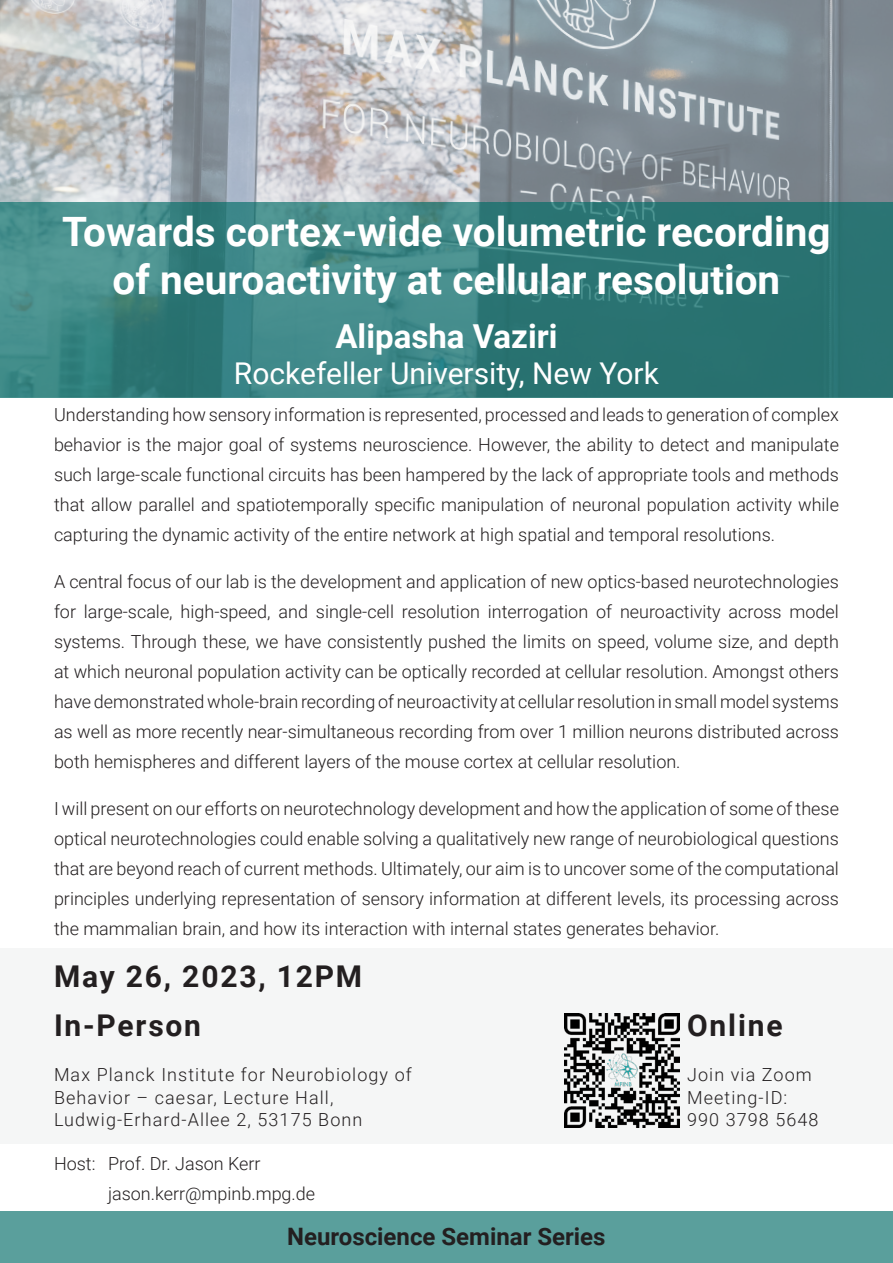
<style>
.page{position:relative;width:893px;height:1263px;background:#fff}
.page>*{position:absolute;margin:0;border:0;box-sizing:border-box;transform-origin:0 0}
.t1{font:700 40.5px/48.6px "Roboto";color:#fff;text-align:center}
.t2{font:700 33px "Roboto";color:#fff}
.t3{font:700 30px "Roboto";letter-spacing:.06em;color:#231f20}
.t4{font:30px "Roboto";color:#fff}
.t5{font:700 24px "Roboto";color:#231f20}
.t6{font:300 18px/30px "Roboto";color:#231f20;text-align:justify}
.t7{font:300 18px/22.5px "Roboto";letter-spacing:.06em;color:#231f20}
</style>
<div class="page">
<div style="left:0;top:1211px;width:893px;height:52px;background:#5a9f9c"></div>
<img style="left:0;top:0;width:893px;height:202px">
<svg style="left:0;top:202px;width:893px;height:196px;background:#367e7d"></svg>
<div style="left:0;top:948px;width:893px;height:195px;background:#f5f6f6"></div>
<img style="left:565px;top:1014px;width:114px;height:113px">
<p class="t1" style="left:62px;top:205px;width:770px">Towards cortex-wide volumetric recording of neuroactivity at cellular resolution</p>
<p class="t2" style="left:335px;top:313px;width:224px">Alipasha Vaziri</p>
<p class="t4" style="left:234px;top:353px;width:427px">Rockefeller University, New York</p>
<p class="t6" style="left:54px;top:399px;width:786px">Understanding how sensory information is represented, processed and leads to generation of complex behavior is the major goal of systems neuroscience. However, the ability to detect and manipulate such large-scale functional circuits has been hampered by the lack of appropriate tools and methods that allow parallel and spatiotemporally specific manipulation of neuronal population activity while capturing the dynamic activity of the entire network at high spatial and temporal resolutions.</p>
<p class="t6" style="left:54px;top:566px;width:786px">A central focus of our lab is the development and application of new optics-based neurotechnologies for large-scale, high-speed, and single-cell resolution interrogation of neuroactivity across model systems. Through these, we have consistently pushed the limits on speed, volume size, and depth at which neuronal population activity can be optically recorded at cellular resolution. Amongst others have demonstrated whole-brain recording of neuroactivity at cellular resolution in small model systems as well as more recently near-simultaneous recording from over 1 million neurons distributed across both hemispheres and different layers of the mouse cortex at cellular resolution.</p>
<p class="t6" style="left:54px;top:793px;width:786px">I will present on our efforts on neurotechnology development and how the application of some of these optical neurotechnologies could enable solving a qualitatively new range of neurobiological questions that are beyond reach of current methods. Ultimately, our aim is to uncover some of the computational principles underlying representation of sensory information at different levels, its processing across the mammalian brain, and how its interaction with internal states generates behavior.</p>
<p class="t3" style="left:54px;top:955px;width:310px">May 26, 2023, 12PM</p>
<p class="t3" style="left:54px;top:1005px;width:149px">In-Person</p>
<p class="t7" style="left:54px;top:1063px;width:359px">Max Planck Institute for Neurobiology of<br>Behavior – caesar, Lecture Hall,<br>Ludwig-Erhard-Allee 2, 53175 Bonn</p>
<p class="t6" style="left:54px;top:1148px;width:208px">Host: Prof. Dr. Jason Kerr</p>
<p class="t6" style="left:108px;top:1178px;width:209px">jason.kerr@mpinb.mpg.de</p>
<p class="t5" style="left:287px;top:1220px;width:320px">Neuroscience Seminar Series</p>
<p class="t3" style="left:687px;top:1005px;width:97px">Online</p>
<p class="t7" style="left:687px;top:1063px;width:126px">Join via Zoom</p>
<p class="t7" style="left:687px;top:1085px;width:102px">Meeting-ID:</p>
<p class="t7" style="left:687px;top:1108px;width:133px">990 3798 5648</p>
</div>
